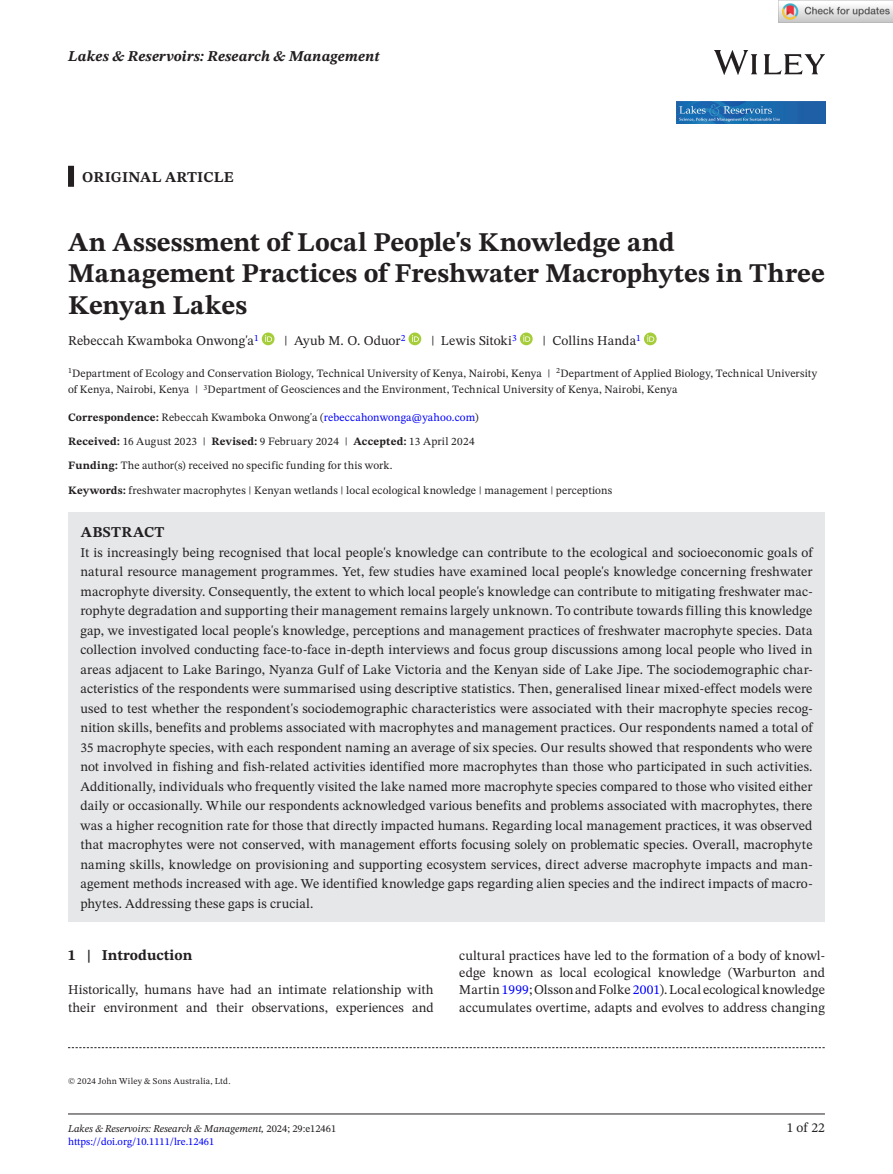
<style>
.page{position:relative;width:893px;height:1174px;background:#fff}
.page>*{position:absolute;margin:0;border:0;box-sizing:border-box;transform-origin:0 0}
.t1{font:700 27px/31.5px "STIX Two Text";color:#231f20}
.t2{font:700 15px "STIX Two Text";letter-spacing:.01em;color:#231f20}
.t3{font:italic 700 15px "STIX Two Text";letter-spacing:.01em;color:#231f20}
.t4{font:13.5px/19.5px "STIX Two Text";letter-spacing:.01em;color:#231f20;text-align:justify}
.t5{font:13.5px "STIX Two Text";letter-spacing:-.01em;color:#231f20}
.t6{font:11.25px/24px "STIX Two Text";letter-spacing:.01em;color:#231f20}
.t7{font:italic 10.5px/12.6px "STIX Two Text";color:#231f20}
.t8{font:9px "STIX Two Text";letter-spacing:.025em;color:#231f20}
.s1{font-weight:700}
.s2{color:#00f}
.s3{font-style:normal}
.s4{font-style:normal;color:#00f}
</style>
<div class="page">
<img style="left:714px;top:51px;width:111px;height:23px">
<hr style="left:68px;top:1113px;width:757px;height:1px;background:#231f20">
<img style="left:676px;top:101px;width:149px;height:23px">
<div style="left:68px;top:166px;width:6px;height:21px;background:#231f20"></div>
<div style="left:68px;top:512px;width:757px;height:42px;background:#e6e7e9"></div>
<div style="left:68px;top:531px;width:757px;height:390px;background:#e6e7e9"></div>
<svg style="left:262px;top:332px;width:13px;height:13px"></svg>
<svg style="left:265px;top:335px;width:7px;height:7px"></svg>
<div style="left:409px;top:332px;width:12px;height:13px;background:#a5cd39;border-radius:50%"></div>
<svg style="left:412px;top:335px;width:7px;height:7px"></svg>
<svg style="left:520px;top:332px;width:13px;height:13px"></svg>
<svg style="left:523px;top:335px;width:7px;height:7px"></svg>
<svg style="left:644px;top:332px;width:13px;height:13px"></svg>
<svg style="left:647px;top:335px;width:7px;height:7px"></svg>
<svg style="left:68px;top:1047px;width:757px;height:1px"></svg>
<img style="left:779px;top:0;width:114px;height:23px">
<p class="t3" style="left:68px;top:46px;width:313px">Lakes &amp; Reservoirs: Research &amp; Management</p>
<p class="t2" style="left:82px;top:166px;width:153px">ORIGINAL ARTICLE</p>
<h1 class="t1" style="left:68px;top:227px;width:758px">An Assessment of Local People's Knowledge and<br>Management Practices of Freshwater Macrophytes in Three<br>Kenyan Lakes</h1>
<p class="t4" style="left:68px;top:331px;width:192px">Rebeccah Kwamboka Onwong'a<sup>1</sup></p>
<p class="t5" style="left:284px;top:331px;width:123px">| Ayub M. O. Oduor<sup>2</sup></p>
<p class="t4" style="left:431px;top:331px;width:87px">| Lewis Sitoki<sup>3</sup></p>
<p class="t4" style="left:542px;top:331px;width:100px">| Collins Handa<sup>1</sup></p>
<p class="t6" style="left:68px;top:365px;width:751px;line-height:16.5px"><sup>1</sup>Department of Ecology and Conservation Biology, Technical University of Kenya, Nairobi, Kenya | <sup>2</sup>Department of Applied Biology, Technical University of Kenya, Nairobi, Kenya | <sup>3</sup>Department of Geosciences and the Environment, Technical University of Kenya, Nairobi, Kenya</p>
<p class="t6" style="left:68px;top:405px;width:412px"><span class="s1">Correspondence:</span> Rebeccah Kwamboka Onwong'a (<span class="s2">rebeccahonwonga@yahoo.com</span>)<br><span class="s1">Received:</span> 16 August 2023 | <span class="s1">Revised:</span> 9 February 2024 | <span class="s1">Accepted:</span> 13 April 2024<br><span class="s1">Funding:</span> The author(s) received no specific funding for this work.</p>
<p class="t6" style="left:68px;top:478px;width:546px"><span class="s1">Keywords:</span> freshwater macrophytes | Kenyan wetlands | local ecological knowledge | management | perceptions</p>
<p class="t2" style="left:81px;top:521px;width:85px">ABSTRACT</p>
<p class="t4" style="left:80px;top:542px;width:734px">It is increasingly being recognised that local people's knowledge can contribute to the ecological and socioeconomic goals of natural resource management programmes. Yet, few studies have examined local people's knowledge concerning freshwater macrophyte diversity. Consequently, the extent to which local people's knowledge can contribute to mitigating freshwater mac&shy;rophyte degradation and supporting their management remains largely unknown. To contribute towards filling this knowledge gap, we investigated local people's knowledge, perceptions and management practices of freshwater macrophyte species. Data collection involved conducting face-to-face in-depth interviews and focus group discussions among local people who lived in areas adjacent to Lake Baringo, Nyanza Gulf of Lake Victoria and the Kenyan side of Lake Jipe. The sociodemographic char&shy;acteristics of the respondents were summarised using descriptive statistics. Then, generalised linear mixed-effect models were used to test whether the respondent's sociodemographic characteristics were associated with their macrophyte species recog&shy;nition skills, benefits and problems associated with macrophytes and management practices. Our respondents named a total of 35 macrophyte species, with each respondent naming an average of six species. Our results showed that respondents who were not involved in fishing and fish-related activities identified more macrophytes than those who participated in such activities.<br>Additionally, individuals who frequently visited the lake named more macrophyte species compared to those who visited either daily or occasionally. While our respondents acknowledged various benefits and problems associated with macrophytes, there was a higher recognition rate for those that directly impacted humans. Regarding local management practices, it was observed that macrophytes were not conserved, with management efforts focusing solely on problematic species. Overall, macrophyte naming skills, knowledge on provisioning and supporting ecosystem services, direct adverse macrophyte impacts and man&shy;agement methods increased with age. We identified knowledge gaps regarding alien species and the indirect impacts of macro&shy;phytes. Addressing these gaps is crucial.</p>
<p class="t2" style="left:68px;top:944px;width:126px">1 | Introduction</p>
<p class="t4" style="left:68px;top:981px;width:367px;line-height:17.2px">Historically, humans have had an intimate relationship with their environment and their observations, experiences and</p>
<p class="t4" style="left:459px;top:946px;width:367px;line-height:17.2px">cultural practices have led to the formation of a body of knowl&shy;edge known as local ecological knowledge (Warburton and Martin <span class="s2">1999</span>; Olsson and Folke <span class="s2">2001</span>). Local ecological knowledge accumulates overtime, adapts and evolves to address changing</p>
<p class="t8" style="left:68px;top:1074px;width:164px">© 2024 John Wiley &amp; Sons Australia, Ltd.</p>
<p class="t7" style="left:68px;top:1122px;width:270px">Lakes &amp; Reservoirs: Research &amp; Management, <span class="s3">2024; 29:e12461 </span><span class="s4">https://doi.org/10.1111/lre.12461</span></p>
<p class="t4" style="left:787px;top:1118px;width:40px">1 of 22</p>
</div>
